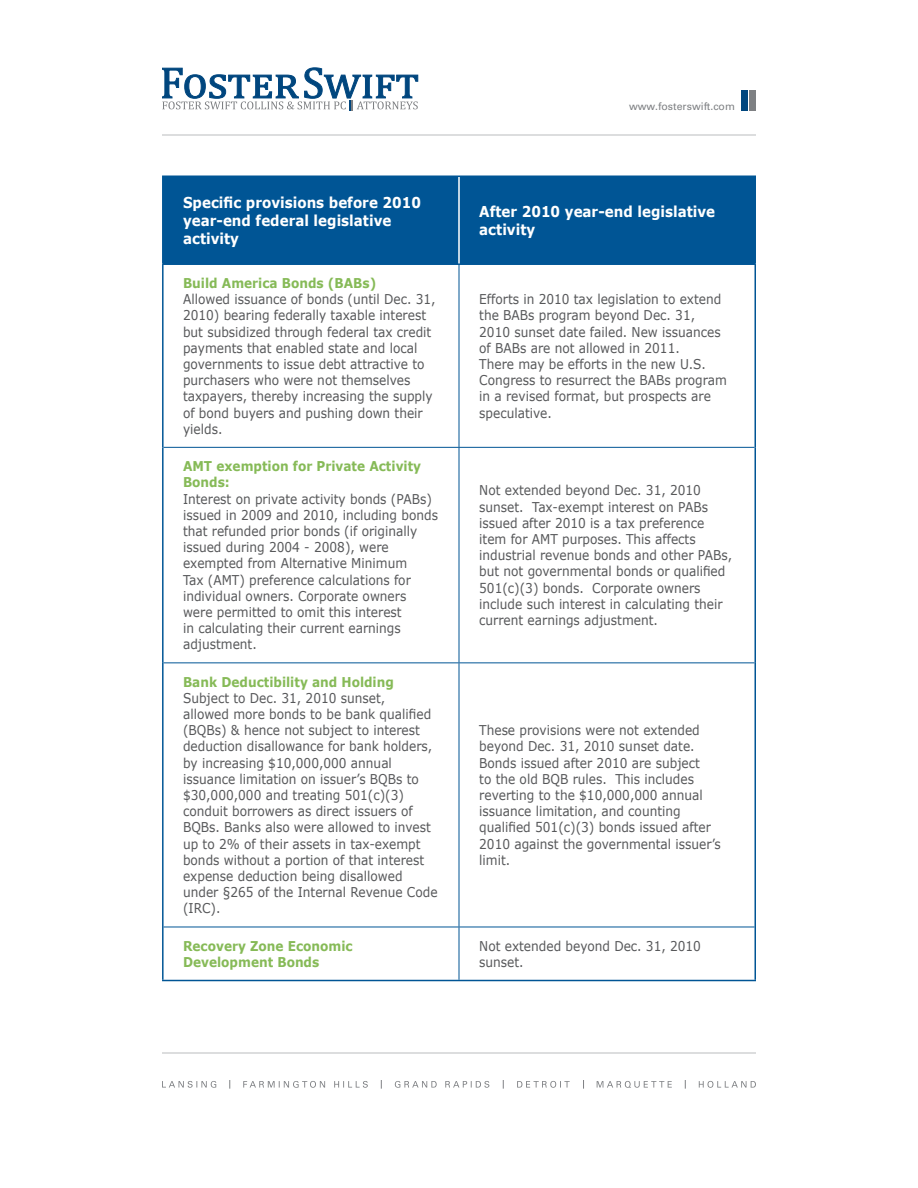
<style>
.page{position:relative;width:918px;height:1188px;background:#fff}
.page>*{position:absolute;margin:0;border:0;box-sizing:border-box;transform-origin:0 0}
.t1{font:700 15px/18px "Verdana";color:#fff;scale:.9 1}
.t2{font:13.5px/16.2px "Verdana";color:#57585a;scale:.9 1}
.t3{font:700 13.5px/16.2px "Verdana";color:#86ba57;scale:.9 1}
.t4{font:10.5px "Univers LT Std";color:#7e8083}
</style>
<div class="page">
<svg style="left:162px;top:68px;width:256px;height:42px"></svg>
<div style="left:741px;top:90px;width:7px;height:20px;background:#00467e"></div>
<div style="left:749px;top:90px;width:7px;height:20px;background:#7e8083"></div>
<hr style="left:162px;top:135px;width:594px;height:1px;background:#bbbcbf">
<hr style="left:162px;top:1053px;width:594px;height:1px;background:#bbbcbf">
<svg style="left:162px;top:1081px;width:54px;height:7px"></svg>
<svg style="left:243px;top:1081px;width:125px;height:7px"></svg>
<svg style="left:395px;top:1081px;width:94px;height:7px"></svg>
<svg style="left:517px;top:1081px;width:53px;height:7px"></svg>
<svg style="left:597px;top:1081px;width:75px;height:7px"></svg>
<svg style="left:699px;top:1081px;width:57px;height:7px"></svg>
<div style="left:164px;top:177px;width:590px;height:86px;background:#005595"></div>
<hr style="left:162px;top:265px;width:2px;height:182px;background:#005595">
<hr style="left:754px;top:265px;width:2px;height:182px;background:#005595">
<hr style="left:162px;top:447px;width:2px;height:216px;background:#005595">
<hr style="left:754px;top:447px;width:2px;height:216px;background:#005595">
<hr style="left:162px;top:663px;width:2px;height:264px;background:#005595">
<hr style="left:754px;top:663px;width:2px;height:264px;background:#005595">
<hr style="left:162px;top:927px;width:2px;height:53px;background:#005595">
<hr style="left:754px;top:927px;width:2px;height:53px;background:#005595">
<hr style="left:162px;top:980px;width:297px;height:1px;background:#005595">
<hr style="left:459px;top:980px;width:297px;height:1px;background:#005595">
<hr style="left:459px;top:265px;width:1px;height:182px;background:#005595">
<hr style="left:164px;top:447px;width:295px;height:1px;background:#005595">
<hr style="left:459px;top:447px;width:295px;height:1px;background:#005595">
<hr style="left:459px;top:448px;width:1px;height:214px;background:#005595">
<hr style="left:164px;top:662px;width:295px;height:1px;background:#005595">
<hr style="left:459px;top:662px;width:295px;height:1px;background:#005595">
<hr style="left:459px;top:663px;width:1px;height:264px;background:#005595">
<hr style="left:164px;top:927px;width:295px;height:1px;background:#005595">
<hr style="left:459px;top:927px;width:295px;height:1px;background:#005595">
<hr style="left:459px;top:927px;width:1px;height:53px;background:#005595">
<hr style="left:162px;top:176px;width:297px;height:1px;background:#005595">
<hr style="left:162px;top:177px;width:2px;height:86px;background:#005595">
<hr style="left:459px;top:176px;width:297px;height:1px;background:#005595">
<hr style="left:754px;top:177px;width:2px;height:86px;background:#005595">
<hr style="left:162px;top:263px;width:297px;height:2px;background:#005595">
<hr style="left:459px;top:263px;width:297px;height:2px;background:#005595">
<hr style="left:458px;top:177px;width:2px;height:86px;background:#fff">
<p class="t4" style="left:629px;top:101px;width:107px">www.fosterswift.com</p>
<p class="t1" style="left:183px;top:193px;width:266px">Specific provisions before 2010 year-end federal legislative activity</p>
<p class="t1" style="left:479px;top:202px;width:264px">After 2010 year-end legislative activity</p>
<p class="t3" style="left:183px;top:275px;width:216px">Build America Bonds (BABs)</p>
<p class="t2" style="left:183px;top:291px;width:282px">Allowed issuance of bonds (until Dec. 31, 2010) bearing federally taxable interest but subsidized through federal tax credit payments that enabled state and local governments to issue debt attractive to purchasers who were not themselves taxpayers, thereby increasing the supply of bond buyers and pushing down their yields.</p>
<p class="t2" style="left:479px;top:291px;width:277px">Efforts in 2010 tax legislation to extend the BABs program beyond Dec. 31, 2010 sunset date failed. New issuances of BABs are not allowed in 2011.<br>There may be efforts in the new U.S.<br>Congress to resurrect the BABs program in a revised format, but prospects are speculative.</p>
<p class="t3" style="left:183px;top:458px;width:266px">AMT exemption for Private Activity<br>Bonds:</p>
<p class="t2" style="left:183px;top:490px;width:285px">Interest on private activity bonds (PABs) issued in 2009 and 2010, including bonds that refunded prior bonds (if originally issued during 2004 - 2008), were exempted from Alternative Minimum<br>Tax (AMT) preference calculations for individual owners. Corporate owners were permitted to omit this interest<br>in calculating their current earnings adjustment.</p>
<p class="t2" style="left:479px;top:482px;width:283px">Not extended beyond Dec. 31, 2010 sunset. Tax-exempt interest on PABs issued after 2010 is a tax preference item for AMT purposes. This affects industrial revenue bonds and other PABs, but not governmental bonds or qualified 501(c)(3) bonds. Corporate owners include such interest in calculating their current earnings adjustment.</p>
<p class="t3" style="left:183px;top:673px;width:236px">Bank Deductibility and Holding</p>
<p class="t2" style="left:183px;top:689px;width:284px">Subject to Dec. 31, 2010 sunset,<br>allowed more bonds to be bank qualified (BQBs) &amp; hence not subject to interest deduction disallowance for bank holders, by increasing $10,000,000 annual issuance limitation on issuer’s BQBs to $30,000,000 and treating 501(c)(3) conduit borrowers as direct issuers of BQBs. Banks also were allowed to invest up to 2% of their assets in tax-exempt bonds without a portion of that interest expense deduction being disallowed under §265 of the Internal Revenue Code (IRC).</p>
<p class="t2" style="left:479px;top:722px;width:270px">These provisions were not extended beyond Dec. 31, 2010 sunset date.<br>Bonds issued after 2010 are subject<br>to the old BQB rules. This includes reverting to the $10,000,000 annual issuance limitation, and counting qualified 501(c)(3) bonds issued after 2010 against the governmental issuer’s limit.</p>
<p class="t3" style="left:183px;top:937px;width:190px">Recovery Zone Economic<br>Development Bonds</p>
<p class="t2" style="left:479px;top:937px;width:248px">Not extended beyond Dec. 31, 2010 sunset.</p>
</div>
